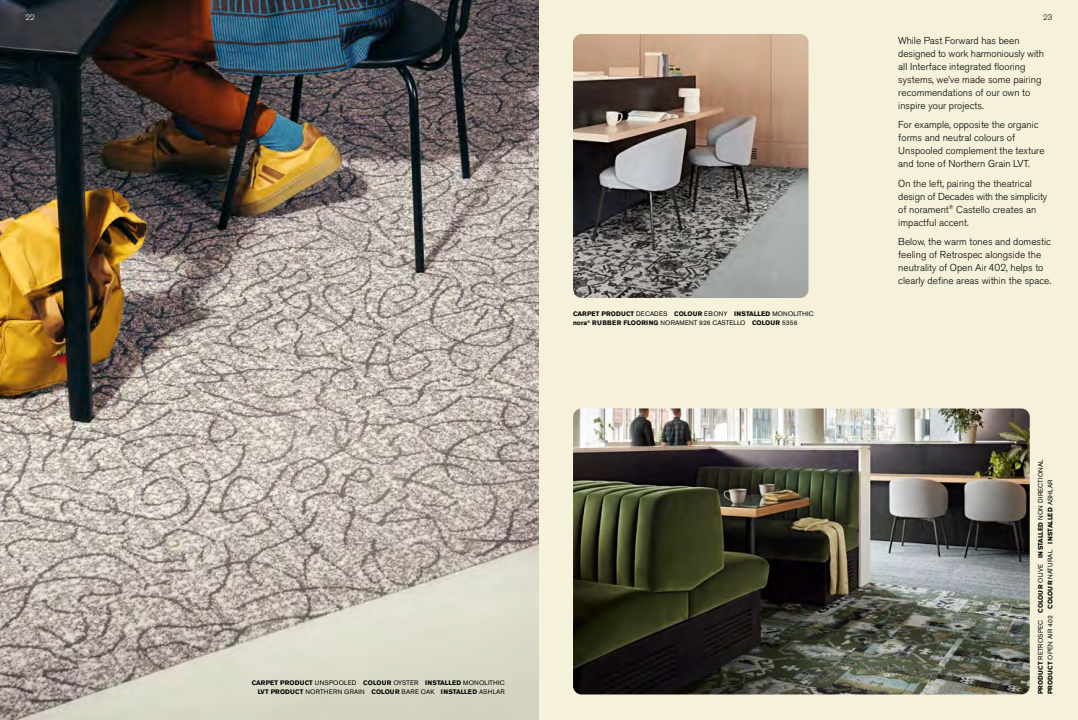
<style>
.page{position:relative;width:1078px;height:720px;background:#fff}
.page>*{position:absolute;margin:0;border:0;box-sizing:border-box;transform-origin:0 0}
.t1{font:300 10px/13px "Akzidenz Grotesk Pro";color:#000}
.t2{font:300 8px "Akzidenz Grotesk Pro";color:#fff}
.t3{font:300 8px "Akzidenz Grotesk Pro";color:#000}
.t4{font:700 6.5px/9.5px "Akzidenz Grotesk Pro";letter-spacing:.01em;color:#000;text-align:right}
.t5{font:6.5px/9.5px "Akzidenz Grotesk Pro";letter-spacing:.03em;color:#000}
.s1{font-weight:400}
.s2{font-weight:700}
</style>
<div class="page">
<div style="left:539px;top:0;width:538px;height:720px;background:#f6f1da"></div>
<img style="left:0;top:0;width:539px;height:720px">
<img style="left:573px;top:408px;width:456px;height:286px">
<img style="left:573px;top:34px;width:235px;height:264px">
<p class="t2" style="left:26px;top:12px;width:11px">22</p>
<p class="t3" style="left:1042px;top:12px;width:11px">23</p>
<p class="t4" style="left:573px;top:309px;width:242px;text-align:left">CARPET PRODUCT <span class="s1">DECADES</span> COLOUR <span class="s1">EBONY</span> INSTALLED <span class="s1">MONOLITHIC </span>nora<sup>®</sup> RUBBER FLOORING <span class="s1">NORAMENT 926 CASTELLO</span> COLOUR <span class="s1">5356</span></p>
<p class="t4" style="left:252px;top:678px;width:254px">CARPET PRODUCT <span class="s1">UNSPOOLED</span> COLOUR <span class="s1">OYSTER</span> INSTALLED <span class="s1">MONOLITHIC<br></span>LVT PRODUCT <span class="s1">NORTHERN GRAIN</span> COLOUR <span class="s1">BARE OAK</span> INSTALLED <span class="s1">ASHLAR</span></p>
<p class="t1" style="left:898px;top:34px;width:147px">While Past Forward has been designed to work harmoniously with all Interface integrated flooring systems, we’ve made some pairing recommendations of our own to inspire your projects.</p>
<p class="t1" style="left:898px;top:118px;width:148px">For example, opposite the organic forms and neutral colours of<br>Unspooled complement the texture and tone of Northern Grain LVT.</p>
<p class="t1" style="left:898px;top:177px;width:150px">On the left, pairing the theatrical design of Decades with the simplicity of norament<sup>®</sup> Castello creates an impactful accent.</p>
<p class="t1" style="left:898px;top:235px;width:154px">Below, the warm tones and domestic feeling of Retrospec alongside the neutrality of Open Air 402, helps to clearly define areas within the space.</p>
<p class="t5" style="left:1035px;top:694px;width:236px;rotate:-90deg"><span class="s2">PRODUCT</span> RETROSPEC <span class="s2">COLOUR</span> OLIVE <span class="s2">INSTALLED</span> NON DIRECTIONAL<br><span class="s2">PRODUCT</span> OPEN AIR 402 <span class="s2">COLOUR</span> NATURAL <span class="s2">INSTALLED</span> ASHLAR</p>
</div>
